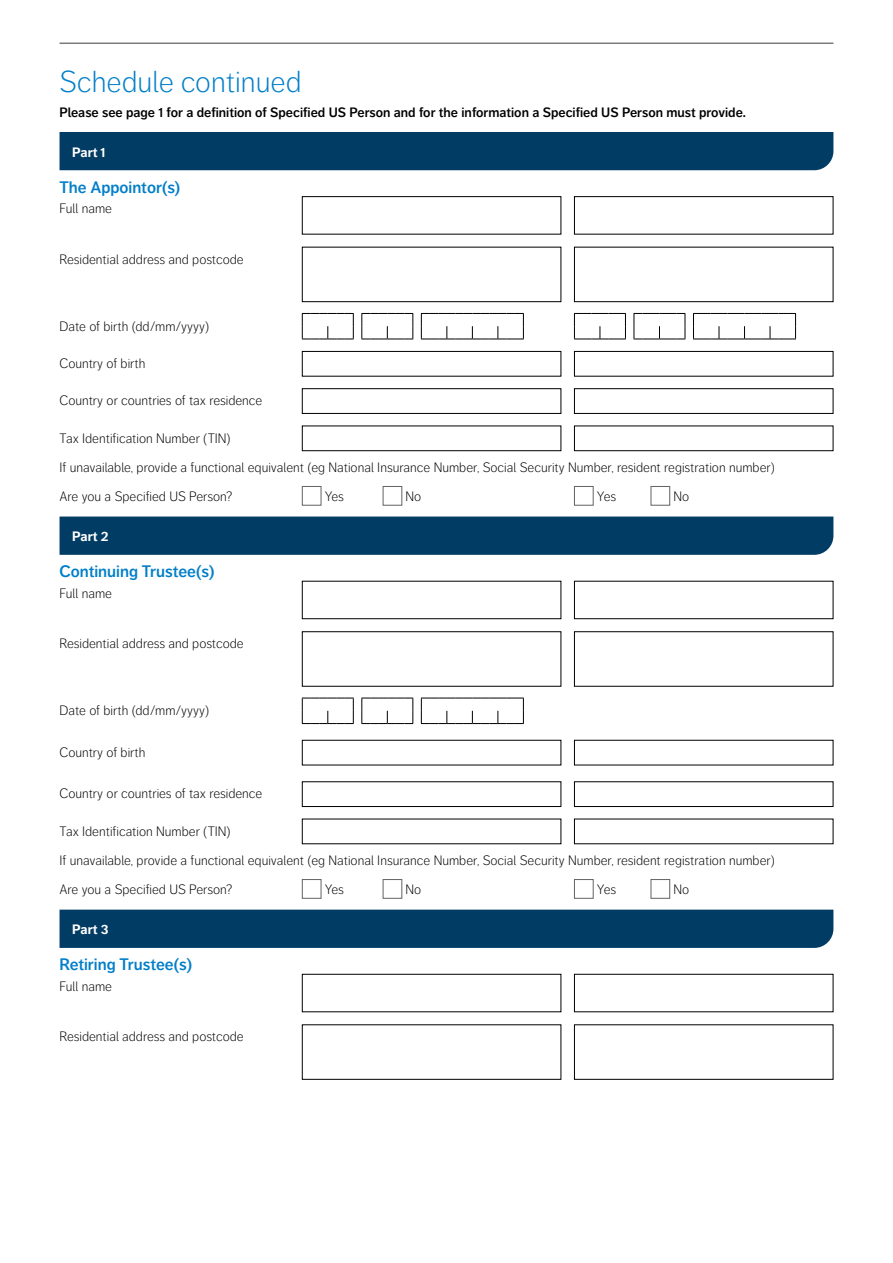
<style>
.page{position:relative;width:893px;height:1263px;background:#fff}
.page>*{position:absolute;margin:0;border:0;box-sizing:border-box;transform-origin:0 0}
.Text_heading_large_l{font:300 30px "Friends Life Dagny";color:#007fc8}
.Text_heading_small_b{font:600 16.5px "Friends Life Dagny";color:#007fc8}
.App_Form{font:300 13.5px "Friends Life Dagny";color:#000}
.t1{font:600 13.5px "Friends Life Dagny";color:#000}
.Body_text{font:700 13.5px "Friends Life Dagny";color:#fff}
</style>
<div class="page">
<hr style="left:60px;top:43px;width:773px;height:1px;background:#7c7b7b">
<div style="left:60px;top:132px;width:773px;height:38px;background:#003c64"></div>
<svg style="left:302px;top:313px;width:52px;height:27px"></svg>
<svg style="left:361px;top:313px;width:52px;height:27px"></svg>
<svg style="left:421px;top:313px;width:103px;height:27px"></svg>
<svg style="left:574px;top:313px;width:52px;height:27px"></svg>
<svg style="left:634px;top:313px;width:52px;height:27px"></svg>
<svg style="left:693px;top:313px;width:103px;height:27px"></svg>
<div style="left:302px;top:486px;width:19px;height:20px;background:#fff;border:1px solid #646363"></div>
<div style="left:383px;top:486px;width:19px;height:20px;background:#fff;border:1px solid #646363"></div>
<div style="left:574px;top:486px;width:20px;height:20px;background:#fff;border:1px solid #646363"></div>
<div style="left:651px;top:486px;width:19px;height:20px;background:#fff;border:1px solid #646363"></div>
<div style="left:60px;top:516px;width:773px;height:39px;background:#003c64"></div>
<svg style="left:302px;top:698px;width:52px;height:26px"></svg>
<svg style="left:361px;top:698px;width:52px;height:26px"></svg>
<svg style="left:421px;top:698px;width:103px;height:26px"></svg>
<div style="left:302px;top:879px;width:19px;height:20px;background:#fff;border:1px solid #646363"></div>
<div style="left:383px;top:879px;width:19px;height:20px;background:#fff;border:1px solid #646363"></div>
<div style="left:574px;top:879px;width:20px;height:20px;background:#fff;border:1px solid #646363"></div>
<div style="left:651px;top:879px;width:19px;height:20px;background:#fff;border:1px solid #646363"></div>
<div style="left:60px;top:910px;width:773px;height:38px;background:#003c64"></div>
<div style="left:302px;top:196px;width:259px;height:38px;border:1px solid #000"></div>
<div style="left:574px;top:196px;width:259px;height:38px;border:1px solid #000"></div>
<div style="left:302px;top:247px;width:259px;height:55px;border:1px solid #000"></div>
<div style="left:574px;top:247px;width:259px;height:55px;border:1px solid #000"></div>
<div style="left:302px;top:351px;width:259px;height:26px;border:1px solid #000"></div>
<div style="left:574px;top:351px;width:259px;height:26px;border:1px solid #000"></div>
<div style="left:302px;top:388px;width:259px;height:26px;border:1px solid #000"></div>
<div style="left:574px;top:388px;width:259px;height:26px;border:1px solid #000"></div>
<div style="left:302px;top:426px;width:259px;height:25px;border:1px solid #000"></div>
<div style="left:574px;top:426px;width:259px;height:25px;border:1px solid #000"></div>
<div style="left:302px;top:581px;width:259px;height:38px;border:1px solid #000"></div>
<div style="left:574px;top:581px;width:259px;height:38px;border:1px solid #000"></div>
<div style="left:302px;top:631px;width:259px;height:56px;border:1px solid #000"></div>
<div style="left:574px;top:631px;width:259px;height:56px;border:1px solid #000"></div>
<div style="left:302px;top:781px;width:259px;height:26px;border:1px solid #000"></div>
<div style="left:574px;top:781px;width:259px;height:26px;border:1px solid #000"></div>
<div style="left:302px;top:974px;width:259px;height:38px;border:1px solid #000"></div>
<div style="left:574px;top:974px;width:259px;height:38px;border:1px solid #000"></div>
<div style="left:302px;top:1024px;width:259px;height:56px;border:1px solid #000"></div>
<div style="left:574px;top:1024px;width:259px;height:56px;border:1px solid #000"></div>
<p class="Text_heading_large_l" style="left:60px;top:65px;width:243px">Schedule continued</p>
<p class="t1" style="left:60px;top:104px;width:688px">Please see page 1 for a definition of Specified US Person and for the information a Specified US Person must provide.</p>
<p class="Body_text" style="left:72px;top:144px;width:35px">Part 1</p>
<p class="Text_heading_small_b" style="left:60px;top:177px;width:122px">The Appointor(s)</p>
<p class="App_Form" style="left:60px;top:201px;width:54px">Full name</p>
<p class="App_Form" style="left:60px;top:251px;width:186px">Residential address and postcode</p>
<p class="App_Form" style="left:60px;top:318px;width:151px">Date of birth (dd/mm/yyyy)</p>
<p class="App_Form" style="left:60px;top:356px;width:88px">Country of birth</p>
<p class="App_Form" style="left:60px;top:393px;width:204px">Country or countries of tax residence</p>
<p class="App_Form" style="left:60px;top:430px;width:173px">Tax Identification Number (TIN)</p>
<p class="App_Form" style="left:60px;top:460px;width:717px">If unavailable, provide a functional equivalent (eg National Insurance Number, Social Security Number, resident registration number)</p>
<p class="App_Form" style="left:60px;top:489px;width:174px">Are you a Specified US Person?</p>
<p class="App_Form" style="left:325px;top:489px;width:21px">Yes</p>
<p class="App_Form" style="left:406px;top:489px;width:17px">No</p>
<p class="App_Form" style="left:597px;top:489px;width:21px">Yes</p>
<p class="App_Form" style="left:673px;top:489px;width:17px">No</p>
<p class="Body_text" style="left:72px;top:528px;width:38px">Part 2</p>
<p class="Text_heading_small_b" style="left:60px;top:562px;width:156px">Continuing Trustee(s)</p>
<p class="App_Form" style="left:60px;top:585px;width:54px">Full name</p>
<p class="App_Form" style="left:60px;top:636px;width:186px">Residential address and postcode</p>
<p class="App_Form" style="left:60px;top:703px;width:151px">Date of birth (dd/mm/yyyy)</p>
<p class="App_Form" style="left:60px;top:745px;width:88px">Country of birth</p>
<p class="App_Form" style="left:60px;top:786px;width:204px">Country or countries of tax residence</p>
<p class="App_Form" style="left:60px;top:823px;width:173px">Tax Identification Number (TIN)</p>
<p class="App_Form" style="left:60px;top:853px;width:717px">If unavailable, provide a functional equivalent (eg National Insurance Number, Social Security Number, resident registration number)</p>
<p class="App_Form" style="left:60px;top:882px;width:174px">Are you a Specified US Person?</p>
<p class="App_Form" style="left:325px;top:882px;width:21px">Yes</p>
<p class="App_Form" style="left:406px;top:882px;width:17px">No</p>
<p class="App_Form" style="left:597px;top:882px;width:21px">Yes</p>
<p class="App_Form" style="left:673px;top:882px;width:17px">No</p>
<p class="Body_text" style="left:72px;top:921px;width:38px">Part 3</p>
<p class="Text_heading_small_b" style="left:60px;top:955px;width:134px">Retiring Trustee(s)</p>
<p class="App_Form" style="left:60px;top:979px;width:54px">Full name</p>
<p class="App_Form" style="left:60px;top:1029px;width:186px">Residential address and postcode</p>
</div>
